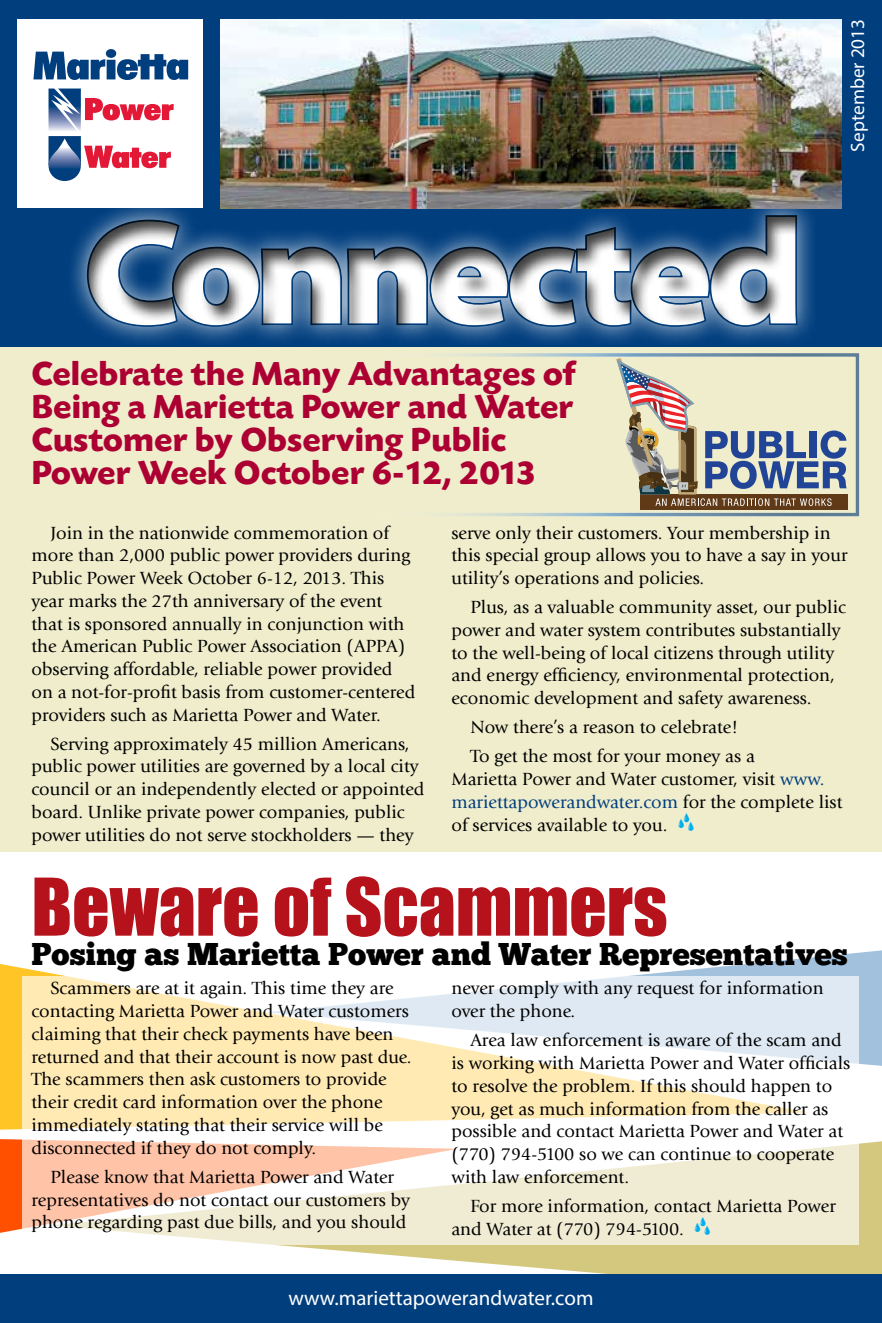
<style>
.page{position:relative;width:882px;height:1323px;background:#fff}
.page>*{position:absolute;margin:0;border:0;box-sizing:border-box;transform-origin:0 0}
.t1{font:900 semi-expanded 148.75px "Myriad Pro";letter-spacing:-.05em;color:#fff}
.t2{font:73.5px "Impact";color:#b5121b}
.t3{font:700 35px/33.2px "Today SB";color:#ac0033}
.t4{font:31.5px "Chunk Five";color:#000}
.t5{font:21px "Myriad Pro";color:#fff}
.t6{font:19.25px "Myriad Pro";color:#fff}
.t7{font:18.38px/22.8px "Giovanni";color:#000}
.s1{color:#003e7e}
</style>
<div class="page">
<div style="left:0;top:347px;width:882px;height:505px;background:#efedcc"></div>
<div style="left:0;top:964px;width:28px;height:166px;background:#ffc425"></div>
<svg style="left:0;top:1139px;width:23px;height:94px;background:#ff590d"></svg>
<svg style="left:675px;top:950px;width:207px;height:116px;fill:#a2c1dd"></svg>
<svg style="left:266px;top:1141px;width:616px;height:133px;fill:#d4c87f"></svg>
<div style="left:286px;top:353px;width:573px;height:163px;border:4px solid #fff"></div>
<svg style="left:615px;top:369px;width:232px;height:144px"></svg>
<svg style="left:23px;top:976px;width:836px;height:268px"></svg>
<svg style="left:28px;top:969px;width:647px;height:31px"></svg>
<div style="left:0;top:0;width:882px;height:346px;background:#003e7e"></div>
<div style="left:18px;top:19px;width:185px;height:189px;background:#fff"></div>
<svg style="left:33px;top:49px;width:155px;height:31px"></svg>
<svg style="left:49px;top:89px;width:125px;height:42px"></svg>
<div style="left:49px;top:136px;width:32px;height:29px;background:#003e7e"></div>
<svg style="left:49px;top:138px;width:122px;height:42px"></svg>
<div style="left:9px;top:180px;width:873px;height:189px;background:#000;opacity:.75"></div>
<img style="left:220px;top:19px;width:622px;height:189px">
<div style="left:0;top:1274px;width:882px;height:49px;background:#003e7e"></div>
<svg style="left:695px;top:1217px;width:15px;height:17px"></svg>
<h1 class="t1" style="left:83px;top:188px;width:723px">Connected</h1>
<p class="t6" style="left:846px;top:152px;width:134px;rotate:-90deg">September 2013</p>
<h3 class="t3" style="left:32px;top:358px;width:546px">Celebrate the Many Advantages of<br>Being a Marietta Power and Water<br>Customer by Observing Public<br>Power Week October 6-12, 2013</h3>
<p class="t7" style="left:31px;top:522px;width:385px;text-indent:19px">Join in the nationwide commemoration of more than 2,000 public power providers during Public Power Week October 6-12, 2013. This year marks the 27th anniversary of the event that is sponsored annually in conjunction with the American Public Power Association (APPA) observing affordable, reliable power provided on a not-for-profit basis from customer-centered providers such as Marietta Power and Water.</p>
<p class="t7" style="left:31px;top:733px;width:394px;text-indent:19px">Serving approximately 45 million Americans, public power utilities are governed by a local city council or an independently elected or appointed board. Unlike private power companies, public power utilities do not serve stockholders — they</p>
<p class="t7" style="left:451px;top:522px;width:398px">serve only their customers. Your membership in this special group allows you to have a say in your utility’s operations and policies.</p>
<p class="t7" style="left:451px;top:596px;width:396px;text-indent:19px">Plus, as a valuable community asset, our public power and water system contributes substantially to the well-being of local citizens through utility and energy efficiency, environmental protection, economic development and safety awareness.</p>
<p class="t7" style="left:470px;top:713px;width:286px;line-height:29.1px">Now there’s a reason to celebrate!<br>To get the most for your money as a</p>
<p class="t7" style="left:451px;top:768px;width:393px">Marietta Power and Water customer, visit <span class="s1">www. mariettapowerandwater.com</span> for the complete list of services available to you.</p>
<h2 class="t2" style="left:32px;top:850px;width:638px">Beware of Scammers</h2>
<h3 class="t4" style="left:32px;top:936px;width:818px">Posing as Marietta Power and Water Representatives</h3>
<p class="t7" style="left:31px;top:977px;width:382px;text-indent:19px">Scammers are at it again. This time they are contacting Marietta Power and Water customers claiming that their check payments have been returned and that their account is now past due.<br>The scammers then ask customers to provide their credit card information over the phone immediately stating that their service will be disconnected if they do not comply.</p>
<p class="t7" style="left:31px;top:1166px;width:380px;text-align:center">Please know that Marietta Power and Water representatives do not contact our customers by phone regarding past due bills, and you should</p>
<p class="t7" style="left:451px;top:977px;width:374px">never comply with any request for information over the phone.</p>
<p class="t7" style="left:451px;top:1029px;width:400px;text-indent:19px">Area law enforcement is aware of the scam and is working with Marietta Power and Water officials to resolve the problem. If this should happen to you, get as much information from the caller as possible and contact Marietta Power and Water at (770) 794-5100 so we can continue to cooperate with law enforcement.</p>
<p class="t7" style="left:451px;top:1195px;width:386px;text-indent:19px">For more information, contact Marietta Power and Water at (770) 794-5100.</p>
<p class="t5" style="left:288px;top:1285px;width:307px">www.mariettapowerandwater.com</p>
</div>
